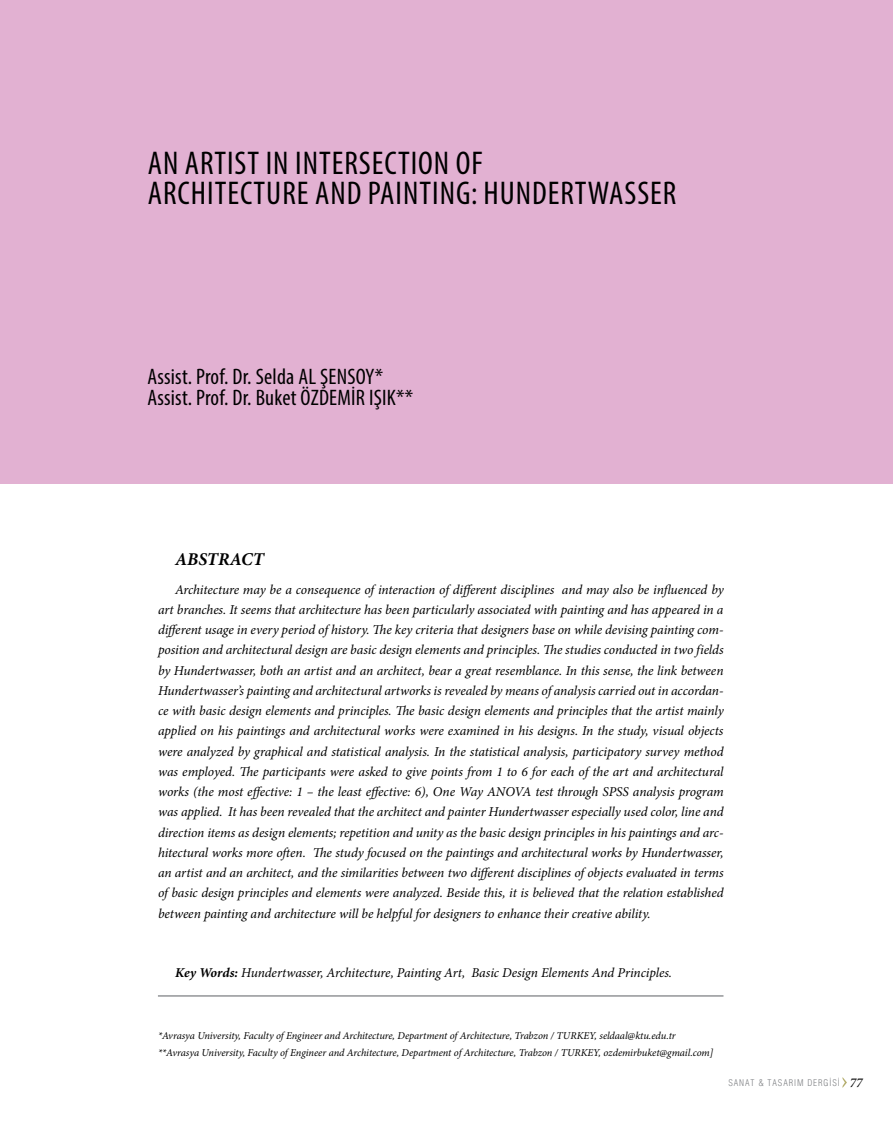
<style>
.page{position:relative;width:893px;height:1127px;background:#fff}
.page>*{position:absolute;margin:0;border:0;box-sizing:border-box;transform-origin:0 0}
.t1{font:condensed 33px/30px "Myriad Pro";letter-spacing:.03em;color:#000}
.t2{font:condensed 22.5px/21px "Myriad Pro";letter-spacing:.01em;color:#000}
.t3{font:italic 700 18px "Minion Pro";color:#000}
.t4{font:italic 13.5px/20.2px "Minion Pro";letter-spacing:-.01em;color:#000;text-align:justify}
.t5{font:italic 10.5px/16.5px "Minion Pro";letter-spacing:-.01em;color:#000}
.t6{font:300 condensed 9px "Helvetica";letter-spacing:.1em;color:#808285}
.s1{font-weight:700}
.s2{font-family:"Minion Pro";font-weight:500;font-style:italic;font-stretch:normal;font-size:13.5px;color:#000}
</style>
<div class="page">
<svg style="left:842px;top:1077px;width:5px;height:11px"></svg>
<div style="left:0;top:0;width:893px;height:484px;background:#e2b1d2"></div>
<hr style="left:158px;top:995px;width:565px;height:1px;background:#939598">
<h1 class="t1" style="left:148px;top:147px;width:530px">AN ARTIST IN INTERSECTION OF<br>ARCHITECTURE AND PAINTING: HUNDERTWASSER</h1>
<h2 class="t2" style="left:147px;top:365px;width:267px">Assist. Prof. Dr. Selda AL ŞENSOY*<br>Assist. Prof. Dr. Buket ÖZDEMİR IŞIK**</h2>
<h3 class="t3" style="left:175px;top:546px;width:91px">ABSTRACT</h3>
<p class="t4" style="left:158px;top:579px;width:567px;text-indent:17px">Architecture may be a consequence of interaction of different disciplines and may also be influenced by art branches. It seems that architecture has been particularly associated with painting and has appeared in a different usage in every period of history. The key criteria that designers base on while devising painting com&shy;position and architectural design are basic design elements and principles. The studies conducted in two fields by Hundertwasser, both an artist and an architect, bear a great resemblance. In this sense, the link between Hundertwasser’s painting and architectural artworks is revealed by means of analysis carried out in accordan&shy;ce with basic design elements and principles. The basic design elements and principles that the artist mainly applied on his paintings and architectural works were examined in his designs. In the study, visual objects were analyzed by graphical and statistical analysis. In the statistical analysis, participatory survey method was employed. The participants were asked to give points from 1 to 6 for each of the art and architectural works (the most effective: 1 – the least effective: 6), One Way ANOVA test through SPSS analysis program was applied. It has been revealed that the architect and painter Hundertwasser especially used color, line and direction items as design elements; repetition and unity as the basic design principles in his paintings and arc&shy;hitectural works more often. The study focused on the paintings and architectural works by Hundertwasser, an artist and an architect, and the similarities between two different disciplines of objects evaluated in terms of basic design principles and elements were analyzed. Beside this, it is believed that the relation established between painting and architecture will be helpful for designers to enhance their creative ability.</p>
<p class="t4" style="left:175px;top:963px;width:499px"><span class="s1">Key Words:</span> Hundertwasser, Architecture, Painting Art, Basic Design Elements And Principles.</p>
<p class="t5" style="left:158px;top:1027px;width:557px">*Avrasya University, Faculty of Engineer and Architecture, Department of Architecture, Trabzon / TURKEY, seldaal@ktu.edu.tr **Avrasya University, Faculty of Engineer and Architecture, Department of Architecture, Trabzon / TURKEY, ozdemirbuket@gmail.com]</p>
<p class="t6" style="left:728px;top:1078px;width:136px">SANAT &amp; TASARIM DERGİSİ <span class="s2">77</span></p>
</div>
